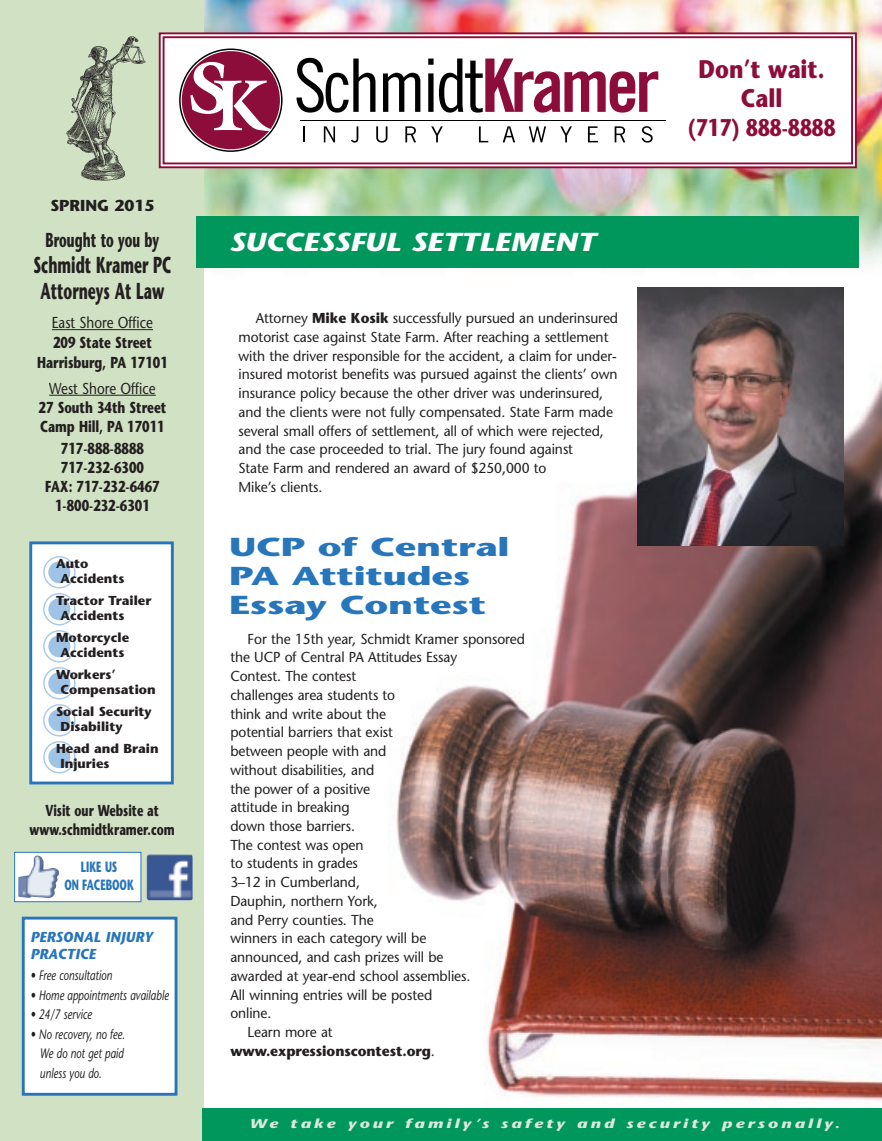
<style>
.page{position:relative;width:882px;height:1141px;background:#fff}
.page>*{position:absolute;margin:0;border:0;box-sizing:border-box;transform-origin:0 0}
.t1{font:700 25.95px/28.8px "Stone Sans";letter-spacing:-.005em;color:#2775bb;scale:1.45 1}
.t2{font:italic 700 25.95px "Stone Sans";letter-spacing:-.005em;color:#fff;scale:1.2 1}
.t3{font:700 25.5px/28.7px "Stone Sans";color:#8d0d3a;text-align:center;scale:.86 1}
.t4{font:700 24.15px "Stone Sans";color:#8d0d3a;scale:.78 1}
.t5{font:700 23.1px/26px "Stone Sans";color:#231f20;text-align:center;scale:.6 1}
.t6{font:700 20.1px "Stone Sans";color:#231f20;scale:.6 1}
.t7{font:700 15.9px/19px "Stone Sans";color:#231f20;text-align:center;scale:.75 1}
.t8{font:700 15.9px/19px "Stone Sans";color:#231f20;text-align:center;scale:.7 1}
.t9{font:15.9px "Stone Sans";color:#231f20;scale:.85 1}
.t10{font:700 15.9px "Stone Sans";color:#231f20}
.t11{font:700 14.85px/17.9px "Stone Sans";color:#2775bb;text-align:center;scale:.65 1}
.t12{font:14.4px/18.8px "Stone Sans";letter-spacing:-.005em;color:#231f20;scale:.96 1}
.t13{font:700 14.4px "Stone Sans";letter-spacing:-.005em;color:#231f20;scale:.96 1}
.t14{font:italic 700 14.4px/17.2px "Stone Sans";color:#2775bb}
.t15{font:italic 13.65px/19.5px "Stone Sans";color:#231f20;text-align:justify;scale:.75 1}
.t16{font:700 12.9px/14.4px "Stone Sans";color:#231f20}
.t17{font:italic 700 12.9px "Stone Sans";letter-spacing:.175em;color:#dce8dd;scale:1.33 1}
.s1{font-weight:700}
.s2{font-weight:400}
</style>
<div class="page">
<img style="left:396px;top:351px;width:485px;height:750px">
<img style="left:203px;top:0;width:678px;height:351px">
<div style="left:0;top:0;width:203px;height:1140px;background:#d1e2c4"></div>
<hr style="left:52px;top:329px;width:101px;height:1px;background:#231f20">
<svg style="left:49px;top:395px;width:12px;height:1px"></svg>
<hr style="left:61px;top:395px;width:95px;height:1px;background:#231f20">
<div style="left:23px;top:918px;width:153px;height:176px;background:#fff"></div>
<div style="left:22px;top:916px;width:155px;height:179px;border:3px solid #2775bb"></div>
<div style="left:31px;top:543px;width:141px;height:240px;background:#fff"></div>
<div style="left:29px;top:541px;width:145px;height:243px;border:3px solid #2775bb"></div>
<img style="left:66px;top:37px;width:79px;height:143px">
<svg style="left:158px;top:31px;width:699px;height:138px"></svg>
<div style="left:15px;top:852px;width:126px;height:49px;background:#fff"></div>
<img style="left:18px;top:855px;width:41px;height:43px">
<div style="left:14px;top:852px;width:127px;height:50px;border:1px solid #2775bb"></div>
<img style="left:146px;top:854px;width:47px;height:47px">
<svg style="left:43px;top:556px;width:32px;height:217px"></svg>
<div style="left:48px;top:746px;width:22px;height:22px;background:#9ec3e5;border-radius:50%"></div>
<svg style="left:180px;top:50px;width:101px;height:100px"></svg>
<svg style="left:296px;top:58px;width:79px;height:55px"></svg>
<svg style="left:383px;top:73px;width:37px;height:39px"></svg>
<svg style="left:428px;top:59px;width:5px;height:53px"></svg>
<svg style="left:439px;top:59px;width:219px;height:54px"></svg>
<hr style="left:300px;top:120px;width:365px;height:1px;background:#000">
<svg style="left:303px;top:126px;width:2px;height:16px"></svg>
<svg style="left:324px;top:126px;width:11px;height:16px"></svg>
<svg style="left:351px;top:126px;width:7px;height:17px"></svg>
<svg style="left:376px;top:126px;width:11px;height:17px"></svg>
<svg style="left:405px;top:126px;width:11px;height:16px"></svg>
<svg style="left:431px;top:126px;width:11px;height:16px"></svg>
<svg style="left:479px;top:126px;width:9px;height:16px"></svg>
<svg style="left:502px;top:126px;width:13px;height:16px"></svg>
<svg style="left:528px;top:126px;width:18px;height:16px"></svg>
<svg style="left:560px;top:126px;width:11px;height:16px"></svg>
<svg style="left:587px;top:126px;width:11px;height:16px"></svg>
<svg style="left:614px;top:126px;width:11px;height:16px"></svg>
<svg style="left:641px;top:126px;width:11px;height:17px"></svg>
<div style="left:202px;top:1108px;width:679px;height:32px;background:#00975d"></div>
<div style="left:196px;top:216px;width:662px;height:52px;background:#00975d"></div>
<img style="left:637px;top:288px;width:205px;height:257px">
<p class="t10" style="left:50px;top:199px;width:105px">SPRING 2015</p>
<h3 class="t6" style="left:46px;top:232px;width:191px">Brought to you by</h3>
<h3 class="t5" style="left:33px;top:254px;width:231px">Schmidt Kramer PC<br>Attorneys At Law</h3>
<p class="t9" style="left:52px;top:316px;width:120px">East Shore Office</p>
<p class="t7" style="left:37px;top:333px;width:176px;line-height:20.5px">209 State Street<br>Harrisburg, PA 17101</p>
<p class="t9" style="left:49px;top:382px;width:127px">West Shore Office</p>
<p class="t7" style="left:39px;top:400px;width:172px;text-align:left">27 South 34th Street<br>Camp Hill, PA 17011</p>
<p class="t7" style="left:45px;top:440px;width:154px">717-888-8888<br>717-232-6300<br>FAX: 717-232-6467<br>1-800-232-6301</p>
<p class="t16" style="left:61px;top:558px;width:65px;text-indent:-4px">Auto<br>Accidents</p>
<p class="t16" style="left:61px;top:595px;width:92px;text-indent:-4px">Tractor Trailer<br>Accidents</p>
<p class="t16" style="left:56px;top:632px;width:74px;text-align:center">Motorcycle<br>Accidents</p>
<p class="t16" style="left:61px;top:669px;width:97px;text-indent:-4px">Workers’<br>Compensation</p>
<p class="t16" style="left:61px;top:706px;width:93px;text-indent:-4px">Social Security<br>Disability</p>
<p class="t16" style="left:61px;top:743px;width:100px;text-indent:-4px">Head and Brain<br>Injuries</p>
<p class="t8" style="left:30px;top:802px;width:209px">Visit our Website at www.schmidtkramer.com</p>
<p class="t11" style="left:64px;top:859px;width:109px">LIKE US<br>ON FACEBOOK</p>
<p class="t14" style="left:30px;top:930px;width:124px">PERSONAL INJURY<br>PRACTICE</p>
<p class="t15" style="left:30px;top:967px;width:110px">• Free consultation</p>
<p class="t15" style="left:30px;top:986px;width:186px">• Home appointments available</p>
<p class="t15" style="left:30px;top:1006px;width:84px">• 24/7 service</p>
<p class="t15" style="left:40px;top:1025px;width:115px;text-indent:-9px">• No recovery, no fee.<br>We do not get paid unless you do.</p>
<h2 class="t3" style="left:698px;top:58px;width:148px">Don’t wait.<br>Call</h2>
<h1 class="t2" style="left:229px;top:231px;width:307px">SUCCESSFUL SETTLEMENT</h1>
<p class="t12" style="left:238px;top:310px;width:397px;text-indent:17px">Attorney <span class="s1">Mike Kosik</span> successfully pursued an underinsured motorist case against State Farm. After reaching a settlement with the driver responsible for the accident, a claim for under&shy;insured motorist benefits was pursued against the clients’ own insurance policy because the other driver was underinsured, and the clients were not fully compensated. State Farm made several small offers of settlement, all of which were rejected, and the case proceeded to trial. The jury found against<br>State Farm and rendered an award of $250,000 to<br>Mike’s clients.</p>
<h1 class="t1" style="left:229px;top:535px;width:195px">UCP of Central<br>PA Attitudes<br>Essay Contest</h1>
<p class="t12" style="left:247px;top:631px;width:290px">For the 15th year, Schmidt Kramer sponsored</p>
<p class="t12" style="left:230px;top:649px;width:238px">the UCP of Central PA Attitudes Essay</p>
<p class="t12" style="left:230px;top:668px;width:133px">Contest. The contest</p>
<p class="t12" style="left:230px;top:687px;width:173px">challenges area students to</p>
<p class="t12" style="left:230px;top:705px;width:164px">think and write about the</p>
<p class="t12" style="left:230px;top:724px;width:171px">potential barriers that exist</p>
<p class="t12" style="left:230px;top:743px;width:164px">between people with and</p>
<p class="t12" style="left:230px;top:762px;width:151px">without disabilities, and</p>
<p class="t12" style="left:230px;top:780px;width:147px">the power of a positive</p>
<p class="t12" style="left:230px;top:799px;width:126px">attitude in breaking</p>
<p class="t12" style="left:230px;top:818px;width:131px">down those barriers.</p>
<p class="t12" style="left:230px;top:837px;width:140px">The contest was open</p>
<p class="t12" style="left:230px;top:855px;width:134px">to students in grades</p>
<p class="t12" style="left:230px;top:874px;width:136px">3–12 in Cumberland,</p>
<p class="t12" style="left:230px;top:893px;width:155px">Dauphin, northern York,</p>
<p class="t12" style="left:230px;top:911px;width:151px">and Perry counties. The</p>
<p class="t12" style="left:230px;top:930px;width:206px">winners in each category will be</p>
<p class="t12" style="left:230px;top:949px;width:223px">announced, and cash prizes will be</p>
<p class="t12" style="left:230px;top:968px;width:251px">awarded at year-end school assemblies.</p>
<p class="t12" style="left:230px;top:986px;width:212px">All winning entries will be posted</p>
<p class="t12" style="left:230px;top:1005px;width:44px">online.</p>
<p class="t12" style="left:247px;top:1024px;width:90px">Learn more at</p>
<p class="t13" style="left:230px;top:1045px;width:214px">www.expressionscontest.org<span class="s2">.</span></p>
<h3 class="t4" style="left:687px;top:119px;width:191px">(717) 888-8888</h3>
<p class="t17" style="left:249px;top:1118px;width:445px">We take your family’s safety and security personally.</p>
</div>
